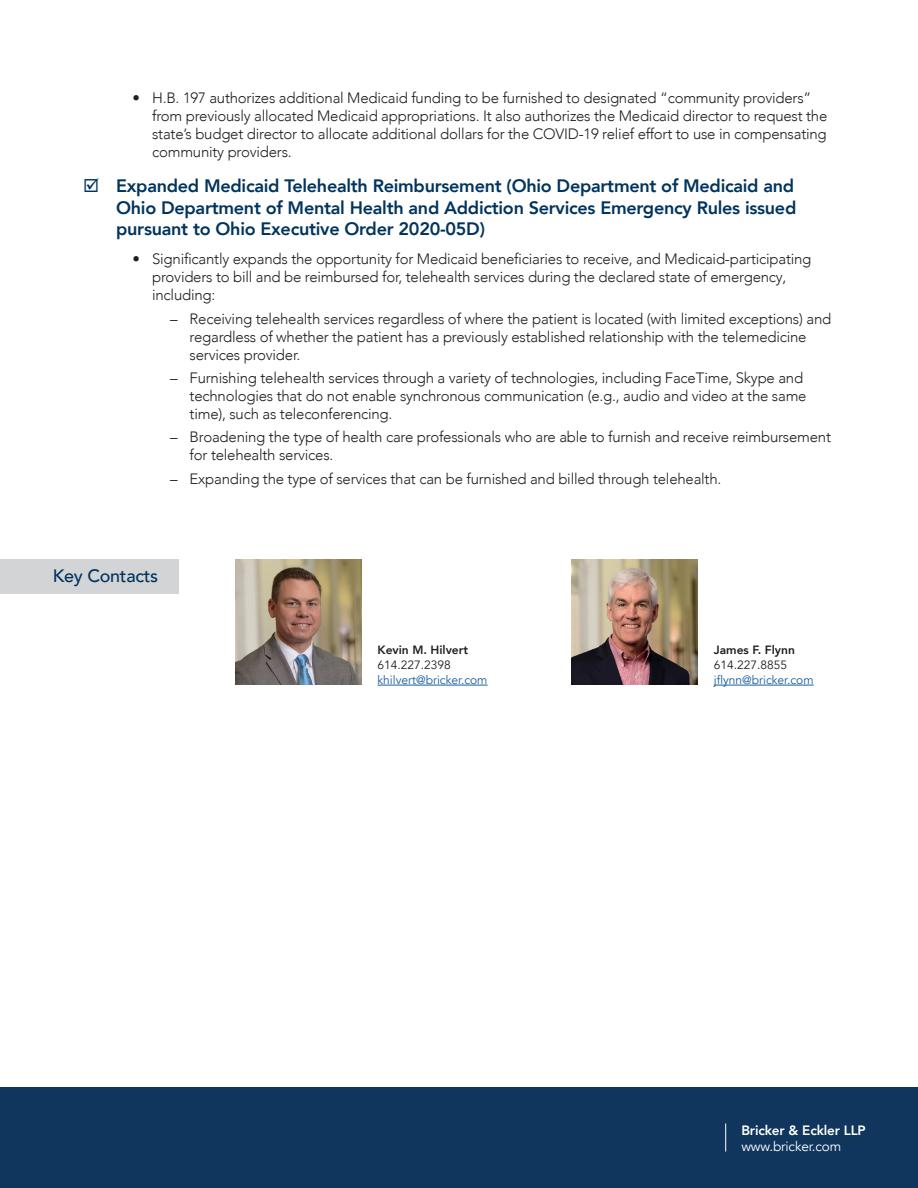
<style>
.page{position:relative;width:918px;height:1188px;background:#fff}
.page>*{position:absolute;margin:0;border:0;box-sizing:border-box;transform-origin:0 0}
.Check-list{font:800 18px/21.6px "Avenir LT Com";letter-spacing:-.015em;color:#00345e}
.Services{font:500 18px "Avenir LT Com";letter-spacing:-.015em;color:#00345e}
.t1{font:300 15px/18px "Avenir LT Com";letter-spacing:-.015em;color:#231f20}
.t2{font:800 13.5px "Avenir LT Com";letter-spacing:-.01em;color:#fff}
.t3{font:13.5px "Avenir LT Com";letter-spacing:-.01em;color:#fff}
.Attorney_list{font:12px "Avenir LT Com";color:#175d9e}
.Attorney_list-2{font:800 12px "Avenir LT Com";color:#231f20}
.Attorney_list-3{font:12px "Avenir LT Com";color:#231f20}
.s1{font-weight:400}
</style>
<div class="page">
<img style="left:235px;top:559px;width:126px;height:126px">
<div style="left:0;top:1088px;width:918px;height:100px;background:#11365d"></div>
<svg style="left:725px;top:1124px;width:1px;height:28px"></svg>
<img style="left:571px;top:559px;width:126px;height:126px">
<hr style="left:714px;top:685px;width:100px;height:1px;background:#175d9e">
<hr style="left:378px;top:685px;width:110px;height:1px;background:#175d9e">
<div style="left:0;top:559px;width:178px;height:35px;background:#d1d2d4"></div>
<p class="t1" style="left:152px;top:89px;width:677px;text-indent:-20px">• H.B. 197 authorizes additional Medicaid funding to be furnished to designated “community providers” from previously allocated Medicaid appropriations. It also authorizes the Medicaid director to request the state’s budget director to allocate additional dollars for the COVID-19 relief effort to use in compensating community providers.</p>
<p class="Check-list" style="left:116px;top:175px;width:682px;text-indent:-33px">☑ Expanded Medicaid Telehealth Reimbursement (Ohio Department of Medicaid and<br>Ohio Department of Mental Health and Addiction Services Emergency Rules issued pursuant to Ohio Executive Order 2020-05D)</p>
<p class="t1" style="left:152px;top:250px;width:661px;text-indent:-20px">• Significantly expands the opportunity for Medicaid beneficiaries to receive, and Medicaid-participating providers to bill and be reimbursed for, telehealth services during the declared state of emergency, including:</p>
<p class="t1" style="left:190px;top:309px;width:643px;text-indent:-20px"><span class="s1">–</span> Receiving telehealth services regardless of where the patient is located (with limited exceptions) and regardless of whether the patient has a previously established relationship with the telemedicine services provider.</p>
<p class="t1" style="left:190px;top:369px;width:618px;text-indent:-20px"><span class="s1">–</span> Furnishing telehealth services through a variety of technologies, including FaceTime, Skype and technologies that do not enable synchronous communication (e.g., audio and video at the same time), such as teleconferencing.</p>
<p class="t1" style="left:190px;top:428px;width:643px;text-indent:-20px"><span class="s1">–</span> Broadening the type of health care professionals who are able to furnish and receive reimbursement for telehealth services.</p>
<p class="t1" style="left:170px;top:470px;width:553px"><span class="s1">–</span> Expanding the type of services that can be furnished and billed through telehealth.</p>
<p class="Services" style="left:53px;top:565px;width:107px">Key Contacts</p>
<p class="Attorney_list-2" style="left:378px;top:643px;width:92px">Kevin M. Hilvert</p>
<p class="Attorney_list-3" style="left:378px;top:658px;width:75px">614.227.2398</p>
<p class="Attorney_list" style="left:378px;top:673px;width:112px">khilvert@bricker.com</p>
<p class="Attorney_list-2" style="left:714px;top:643px;width:83px">James F. Flynn</p>
<p class="Attorney_list-3" style="left:714px;top:658px;width:75px">614.227.8855</p>
<p class="Attorney_list" style="left:714px;top:673px;width:101px">jflynn@bricker.com</p>
<p class="t2" style="left:741px;top:1122px;width:126px">Bricker &amp; Eckler LLP</p>
<p class="t3" style="left:741px;top:1138px;width:101px">www.bricker.com</p>
</div>
